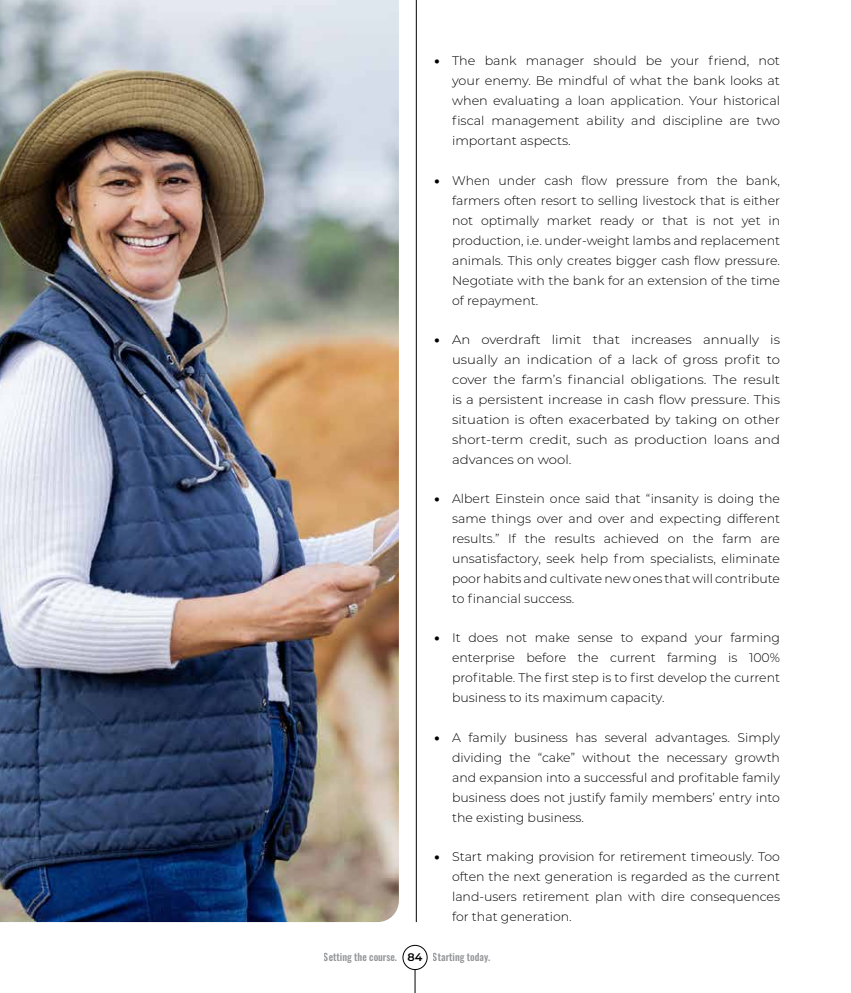
<style>
.page{position:relative;width:851px;height:993px;background:#fff}
.page>*{position:absolute;margin:0;border:0;box-sizing:border-box;transform-origin:0 0}
.t1{font:300 12.5px/20px "Montserrat";color:#000;text-align:justify}
.t2{font:300 12.5px/20px "Montserrat";color:#000;text-align:justify;scale:1.06 1}
.t3{font:500 10px "Oswald";color:#939598}
.s1{font-weight:900}
.s2{font-family:"Montserrat";font-weight:600;font-size:11px;color:#000}
</style>
<div class="page">
<img style="left:0;top:0;width:399px;height:921px">
<hr style="left:416px;top:0;width:1px;height:921px;background:#000">
<svg style="left:415px;top:969px;width:1px;height:23px"></svg>
<div style="left:402px;top:944px;width:25px;height:25px;border:1px solid #000;border-radius:50%"></div>
<p class="t1" style="left:452px;top:50px;width:329px;text-indent:-18px"><span class="s1">•</span> The bank manager should be your friend, not your enemy. Be mindful of what the bank looks at when evaluating a loan application. Your historical fiscal management ability and discipline are two important aspects.</p>
<p class="t1" style="left:452px;top:170px;width:329px;text-indent:-18px"><span class="s1">•</span> When under cash flow pressure from the bank, farmers often resort to selling livestock that is either not optimally market ready or that is not yet in production, i.e. under-weight lambs and replacement animals. This only creates bigger cash flow pressure.<br>Negotiate with the bank for an extension of the time of repayment.</p>
<p class="t2" style="left:452px;top:329px;width:311px;text-indent:-18px"><span class="s1">•</span> An overdraft limit that increases annually is usually an indication of a lack of gross profit to cover the farm’s financial obligations. The result is a persistent increase in cash flow pressure. This situation is often exacerbated by taking on other short-term credit, such as production loans and advances on wool.</p>
<p class="t1" style="left:452px;top:488px;width:329px;text-indent:-18px"><span class="s1">•</span> Albert Einstein once said that “insanity is doing the same things over and over and expecting different results.” If the results achieved on the farm are unsatisfactory, seek help from specialists, eliminate poor habits and cultivate new ones that will contribute to financial success.</p>
<p class="t1" style="left:452px;top:627px;width:329px;text-indent:-18px"><span class="s1">•</span> It does not make sense to expand your farming enterprise before the current farming is 100% profitable. The first step is to first develop the current business to its maximum capacity.</p>
<p class="t1" style="left:452px;top:726px;width:329px;text-indent:-18px"><span class="s1">•</span> A family business has several advantages. Simply dividing the “cake” without the necessary growth and expansion into a successful and profitable family business does not justify family members’ entry into the existing business.</p>
<p class="t1" style="left:452px;top:845px;width:329px;text-indent:-18px"><span class="s1">•</span> Start making provision for retirement timeously. Too often the next generation is regarded as the current land-users retirement plan with dire consequences for that generation.</p>
<p class="t3" style="left:324px;top:951px;width:168px">Setting the course. <span class="s2">84</span> Starting today.</p>
</div>
